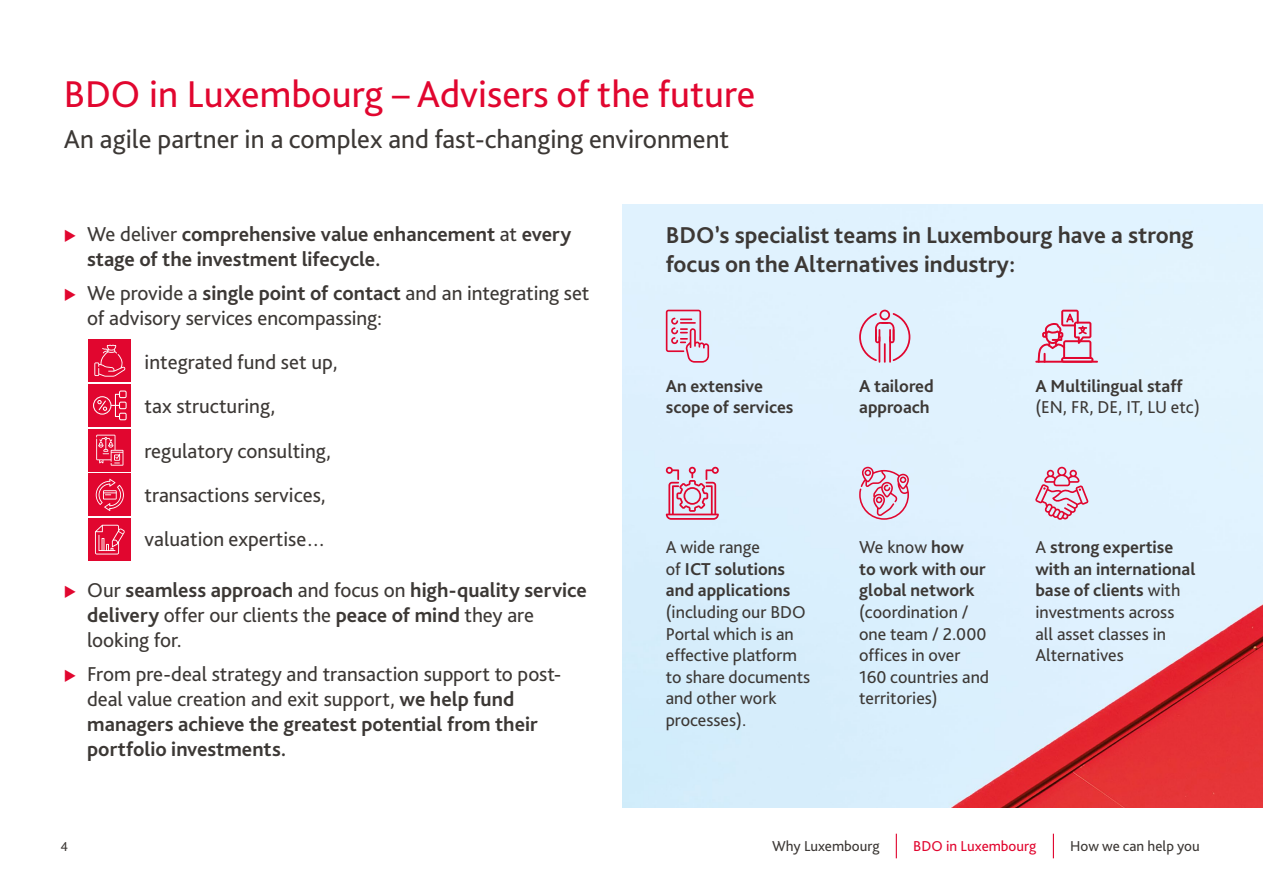
<style>
.page{position:relative;width:1263px;height:893px;background:#fff}
.page>*{position:absolute;margin:0;border:0;box-sizing:border-box;transform-origin:0 0}
.t1{font:39px "Bliss Pro";color:#e1062f}
.t2{font:27px "Bliss Pro";color:#3c3835}
.t3{font:700 24px/28.8px "Bliss Pro";color:#3c3835}
.t4{font:21px/25.2px "Bliss Pro";color:#3c3835}
.t5{font:700 21px/25.2px "Bliss Pro";color:#3c3835}
.t6{font:18px/21.6px "Bliss Pro";color:#3c3835}
.t7{font:700 18px/21.6px "Bliss Pro";color:#3c3835}
.t8{font:15px "Bliss Pro";color:#3c3835}
.t9{font:15px "Bliss Pro";color:#e1062f}
.t10{font:13.5px "Bliss Pro";color:#3c3835}
.s1{font-weight:400}
.s2{font-weight:700}
</style>
<div class="page">
<img style="left:622px;top:204px;width:641px;height:604px">
<hr style="left:878px;top:336px;width:2px;height:27px;background:#e1062f">
<svg style="left:859px;top:310px;width:51px;height:51px;background:#e0c8d9"></svg>
<hr style="left:889px;top:336px;width:2px;height:27px;background:#e1062f">
<hr style="left:884px;top:343px;width:2px;height:20px;background:#e1062f">
<svg style="left:666px;top:310px;width:43px;height:53px;background:#dfbace"></svg>
<hr style="left:1035px;top:361px;width:63px;height:2px;background:#e1062f">
<svg style="left:1038px;top:310px;width:55px;height:53px;background:#e0acc1"></svg>
<svg style="left:1035px;top:467px;width:53px;height:53px;background:#dfb7cb"></svg>
<svg style="left:859px;top:467px;width:50px;height:53px;background:#deb4c9"></svg>
<svg style="left:665px;top:466px;width:54px;height:54px;background:#dca8be"></svg>
<div style="left:89px;top:384px;width:42px;height:43px;background:#e1062f"></div>
<div style="left:89px;top:429px;width:42px;height:42px;background:#e1062f"></div>
<div style="left:89px;top:474px;width:42px;height:42px;background:#e1062f"></div>
<div style="left:89px;top:518px;width:42px;height:43px;background:#e1062f"></div>
<div style="left:89px;top:339px;width:42px;height:43px;background:#e1062f"></div>
<svg style="left:96px;top:435px;width:27px;height:31px"></svg>
<svg style="left:96px;top:479px;width:28px;height:32px"></svg>
<svg style="left:93px;top:391px;width:34px;height:29px"></svg>
<svg style="left:95px;top:525px;width:30px;height:29px"></svg>
<svg style="left:94px;top:345px;width:32px;height:32px"></svg>
<svg style="left:1053px;top:834px;width:1px;height:24px"></svg>
<svg style="left:896px;top:834px;width:1px;height:24px"></svg>
<h1 class="t1" style="left:64px;top:69px;width:693px">BDO in Luxembourg – Advisers of the future</h1>
<p class="t2" style="left:64px;top:122px;width:667px">An agile partner in a complex and fast-changing environment</p>
<p class="t5" style="left:87px;top:221px;width:486px"><span class="s1">We deliver</span> comprehensive value enhancement <span class="s1">at</span> every stage of the investment lifecycle.</p>
<p class="t4" style="left:87px;top:280px;width:504px">We provide a <span class="s2">single point of contact</span> and an integrating set of advisory services encompassing:</p>
<p class="t4" style="left:145px;top:340px;width:195px;line-height:44.2px">integrated fund set up, tax structuring, regulatory consulting, transactions services, valuation expertise…</p>
<p class="t5" style="left:87px;top:577px;width:501px"><span class="s1">Our</span> seamless approach <span class="s1">and focus on</span> high-quality service delivery <span class="s1">offer our clients the</span> peace of mind <span class="s1">they are looking for.</span></p>
<p class="t4" style="left:87px;top:661px;width:476px">From pre-deal strategy and transaction support to post&shy;deal value creation and exit support, <span class="s2">we help fund managers achieve the greatest potential from their portfolio investments.</span></p>
<p class="t3" style="left:666px;top:220px;width:529px">BDO’s specialist teams in Luxembourg have a strong focus on the Alternatives industry:</p>
<p class="t7" style="left:666px;top:374px;width:129px">An extensive scope of services</p>
<p class="t7" style="left:666px;top:536px;width:126px"><span class="s1">A wide range<br>of</span> ICT solutions and applications</p>
<p class="t6" style="left:666px;top:601px;width:146px">(including our BDO<br>Portal which is an effective platform to share documents and other work processes).</p>
<p class="t7" style="left:859px;top:374px;width:76px">A tailored approach</p>
<p class="t7" style="left:1035px;top:374px;width:149px">A Multilingual staff</p>
<p class="t6" style="left:1035px;top:396px;width:166px">(EN, FR, DE, IT, LU etc)</p>
<p class="t7" style="left:859px;top:536px;width:128px"><span class="s1">We know</span> how<br>to work with our global network</p>
<p class="t6" style="left:859px;top:601px;width:132px">(coordination / one team / 2.000 offices in over<br>160 countries and territories)</p>
<p class="t6" style="left:1035px;top:536px;width:162px">A <span class="s2">strong expertise with an international base of clients</span> with investments across all asset classes in<br>Alternatives</p>
<p class="t10" style="left:61px;top:838px;width:9px">4</p>
<p class="t8" style="left:772px;top:836px;width:109px">Why Luxembourg</p>
<p class="t9" style="left:913px;top:836px;width:125px">BDO in Luxembourg</p>
<p class="t8" style="left:1070px;top:836px;width:131px">How we can help you</p>
</div>
